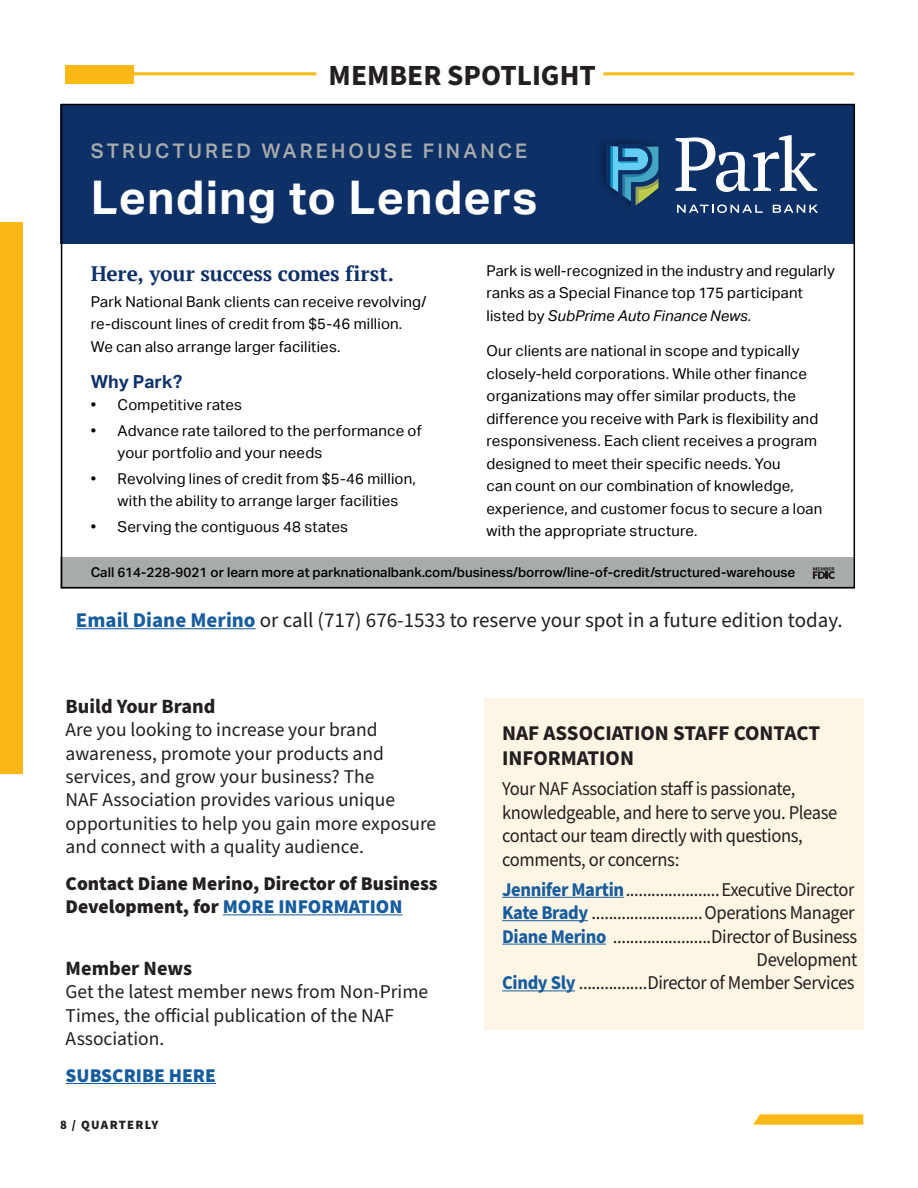
<style>
.page{position:relative;width:918px;height:1188px;background:#fff}
.page>*{position:absolute;margin:0;border:0;box-sizing:border-box;transform-origin:0 0}
.t1{font:700 46.35px "Aktiv Grotesk";letter-spacing:.025em;color:#fff}
.t2{font:700 29.25px "Source Sans Pro";color:#231f20}
.t3{font:21px "Source Sans Pro";color:#231f20}
.t4{font:700 21px/25.2px "Source Sans Pro";color:#231f20}
.t5{font:700 21px "PT Serif";letter-spacing:-.01em;color:#0d3166}
.t6{font:700 20.25px "Source Sans Pro";color:#231f20}
.t7{font:500 20.1px "Aktiv Grotesk";letter-spacing:.155em;color:#a8abac}
.t8{font:19.5px/23.4px "Source Sans Pro";letter-spacing:-.01em;color:#231f20;scale:.95 1}
.t9{font:19.5px/23.4px "Source Sans Pro";letter-spacing:-.01em;color:#231f20}
.t10{font:900 19.5px/23.4px "Source Sans Pro";color:#231f20}
.t11{font:900 19.5px "Source Sans Pro";color:#175d9e}
.t12{font:700 18px "Aktiv Grotesk";color:#0d3166}
.t13{font:15px/22.5px "Aktiv Grotesk";letter-spacing:.01em;color:#000001}
.t14{font:500 13.5px "Aktiv Grotesk";color:#000001}
.t15{font:900 12.75px "Source Sans Pro";letter-spacing:.1em;color:#231f20}
.s1{font-style:italic}
.s2{font-weight:700;color:#175d9e}
.s3{color:#175d9e}
</style>
<div class="page">
<div style="left:65px;top:65px;width:68px;height:19px;background:#fcb814"></div>
<div style="left:0;top:223px;width:22px;height:551px;background:#fcb814"></div>
<div style="left:61px;top:104px;width:794px;height:140px;background:#0d3166"></div>
<svg style="left:676px;top:135px;width:141px;height:57px"></svg>
<svg style="left:677px;top:205px;width:86px;height:8px"></svg>
<svg style="left:773px;top:205px;width:45px;height:8px"></svg>
<img style="left:601px;top:140px;width:58px;height:48px">
<svg style="left:606px;top:142px;width:52px;height:64px"></svg>
<div style="left:61px;top:557px;width:794px;height:31px;background:#a8abac"></div>
<svg style="left:813px;top:567px;width:21px;height:12px"></svg>
<svg style="left:753px;top:1114px;width:110px;height:11px"></svg>
<hr style="left:76px;top:628px;width:180px;height:1px;background:#175d9e">
<hr style="left:66px;top:72px;width:250px;height:3px;background:#fcb814">
<hr style="left:603px;top:72px;width:251px;height:3px;background:#fcb814">
<div style="left:485px;top:698px;width:379px;height:332px;background:#fef6e5"></div>
<hr style="left:502px;top:897px;width:122px;height:1px;background:#175d9e">
<hr style="left:502px;top:920px;width:86px;height:1px;background:#175d9e">
<hr style="left:502px;top:944px;width:104px;height:1px;background:#175d9e">
<hr style="left:502px;top:990px;width:73px;height:1px;background:#175d9e">
<hr style="left:223px;top:914px;width:179px;height:1px;background:#175d9e">
<hr style="left:66px;top:1083px;width:150px;height:1px;background:#175d9e">
<h2 class="t2" style="left:329px;top:55px;width:269px">MEMBER SPOTLIGHT</h2>
<h3 class="t7" style="left:91px;top:139px;width:438px">STRUCTURED WAREHOUSE FINANCE</h3>
<h1 class="t1" style="left:91px;top:171px;width:448px">Lending to Lenders</h1>
<h3 class="t5" style="left:91px;top:260px;width:305px">Here, your success comes first.</h3>
<p class="t13" style="left:91px;top:290px;width:337px">Park National Bank clients can receive revolving/ re-discount lines of credit from $5-46 million.<br>We can also arrange larger facilities.</p>
<p class="t12" style="left:91px;top:371px;width:93px">Why Park?</p>
<p class="t13" style="left:91px;top:394px;width:153px">• Competitive rates</p>
<p class="t13" style="left:118px;top:419px;width:306px;text-indent:-27px">• Advance rate tailored to the performance of your portfolio and your needs</p>
<p class="t13" style="left:118px;top:467px;width:300px;text-indent:-27px">• Revolving lines of credit from $5-46 million, with the ability to arrange larger facilities</p>
<p class="t13" style="left:91px;top:515px;width:259px">• Serving the contiguous 48 states</p>
<p class="t13" style="left:487px;top:259px;width:350px">Park is well-recognized in the industry and regularly ranks as a Special Finance top 175 participant listed by <span class="s1">SubPrime Auto Finance News.</span></p>
<p class="t13" style="left:487px;top:340px;width:337px">Our clients are national in scope and typically closely-held corporations. While other finance organizations may offer similar products, the difference you receive with Park is flexibility and responsiveness. Each client receives a program designed to meet their specific needs. You<br>can count on our combination of knowledge, experience, and customer focus to secure a loan with the appropriate structure.</p>
<p class="t14" style="left:91px;top:564px;width:706px">Call 614-228-9021 or learn more at parknationalbank.com/business/borrow/line-of-credit/structured-warehouse</p>
<h3 class="t3" style="left:76px;top:606px;width:768px"><span class="s2">Email Diane Merino</span> or call (717) 676-1533 to reserve your spot in a future edition today.</h3>
<h3 class="t6" style="left:66px;top:692px;width:151px">Build Your Brand</h3>
<p class="t9" style="left:66px;top:719px;width:372px">Are you looking to increase your brand awareness, promote your products and services, and grow your business? The<br>NAF Association provides various unique opportunities to help you gain more exposure and connect with a quality audience.</p>
<h3 class="t10" style="left:66px;top:872px;width:374px">Contact Diane Merino, Director of Business<br>Development, for <span class="s3">MORE INFORMATION</span></h3>
<h3 class="t6" style="left:66px;top:954px;width:128px">Member News</h3>
<h3 class="t9" style="left:66px;top:981px;width:364px">Get the latest member news from Non-Prime<br>Times, the official publication of the NAF<br>Association.</h3>
<h3 class="t11" style="left:66px;top:1062px;width:128px">SUBSCRIBE HERE</h3>
<p class="t15" style="left:60px;top:1116px;width:100px">8 / Quarterly</p>
<h3 class="t4" style="left:502px;top:721px;width:320px">NAF ASSOCIATION STAFF CONTACT<br>INFORMATION</h3>
<h3 class="t8" style="left:502px;top:778px;width:354px">Your NAF Association staff is passionate, knowledgeable, and here to serve you. Please contact our team directly with questions, comments, or concerns:</h3>
<p class="t8" style="left:502px;top:878px;width:375px;text-align:right"><span class="s2">Jennifer Martin</span>......................Executive Director <span class="s2">Kate Brady</span> ..........................Operations Manager <span class="s2">Diane Merino</span> .......................Director of Business Development<br><span class="s2">Cindy Sly</span> ................Director of Member Services</p>
</div>
